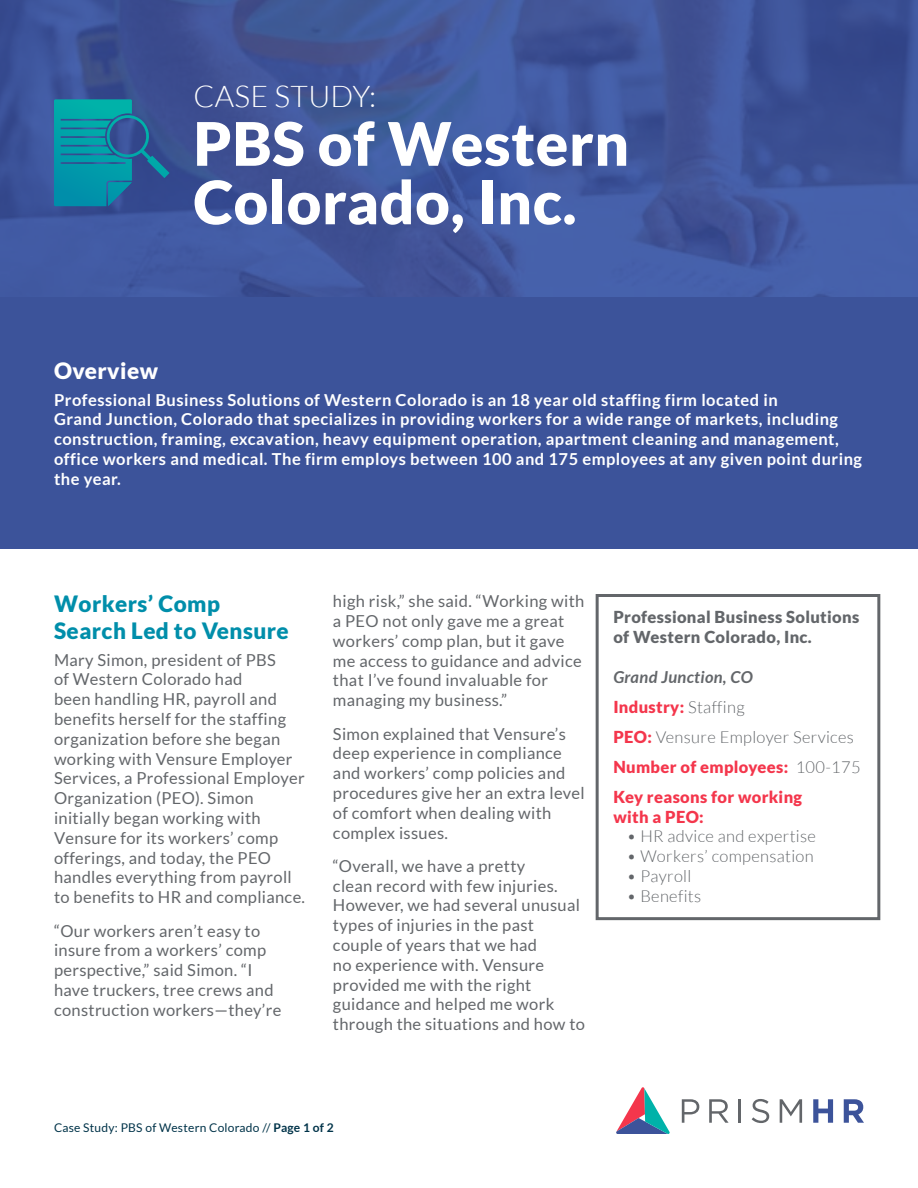
<style>
.page{position:relative;width:918px;height:1188px;background:#fff}
.page>*{position:absolute;margin:0;border:0;box-sizing:border-box;transform-origin:0 0}
.t1{font:900 60px/58.5px "Lato";letter-spacing:.01em;color:#fff}
.t2{font:300 30px "Lato";letter-spacing:.01em;color:#fff}
.t3{font:900 22.5px/27px "Lato";letter-spacing:.02em;color:#008eaa}
.t4{font:900 22.5px "Lato";letter-spacing:.02em;color:#fff}
.t5{font:16.5px/19.8px "Lato";letter-spacing:.02em;color:#63666a}
.t6{font:700 16.5px/19.8px "Lato";letter-spacing:.03em;color:#fff}
.t7{font:900 16.5px/30px "Lato";letter-spacing:.02em;color:#f4364c}
.t8{font:300 16.5px "Lato";letter-spacing:.02em;color:#63666a}
.t9{font:900 16.5px/19.8px "Lato";letter-spacing:.02em;color:#63666a}
.t10{font:12px "Lato";letter-spacing:.02em;color:#003349}
.s1{font-weight:700;font-style:italic;color:#63666a}
.s2{font-weight:300;color:#63666a}
.s3{font-weight:700}
</style>
<div class="page">
<svg style="left:616px;top:1087px;width:54px;height:47px"></svg>
<svg style="left:682px;top:1099px;width:17px;height:24px"></svg>
<svg style="left:709px;top:1099px;width:20px;height:24px"></svg>
<hr style="left:739px;top:1099px;width:2px;height:24px;background:#63666a">
<svg style="left:752px;top:1099px;width:17px;height:24px"></svg>
<svg style="left:780px;top:1099px;width:22px;height:24px"></svg>
<svg style="left:813px;top:1099px;width:20px;height:24px"></svg>
<svg style="left:844px;top:1099px;width:20px;height:24px"></svg>
<img style="left:0;top:0;width:918px;height:298px">
<div style="left:0;top:298px;width:918px;height:251px;background:#3c539a"></div>
<div style="left:596px;top:594px;width:284px;height:326px;border:3px solid #63666a"></div>
<svg style="left:54px;top:99px;width:115px;height:107px;background:#177c9e"></svg>
<h2 class="t2" style="left:194px;top:80px;width:184px">CASE STUDY:</h2>
<h1 class="t1" style="left:194px;top:113px;width:437px">PBS of Western<br>Colorado, Inc.</h1>
<h3 class="t4" style="left:54px;top:358px;width:106px">Overview</h3>
<p class="t6" style="left:54px;top:390px;width:810px">Professional Business Solutions of Western Colorado is an 18 year old staffing firm located in<br>Grand Junction, Colorado that specializes in providing workers for a wide range of markets, including construction, framing, excavation, heavy equipment operation, apartment cleaning and management, office workers and medical. The firm employs between 100 and 175 employees at any given point during the year.</p>
<h3 class="t3" style="left:54px;top:590px;width:236px">Workers’ Comp<br>Search Led to Vensure</h3>
<p class="t5" style="left:54px;top:650px;width:253px">Mary Simon, president of PBS<br>of Western Colorado had<br>been handling HR, payroll and benefits herself for the staffing organization before she began working with Vensure Employer<br>Services, a Professional Employer<br>Organization (PEO). Simon initially began working with<br>Vensure for its workers’ comp offerings, and today, the PEO handles everything from payroll to benefits to HR and compliance.</p>
<p class="t5" style="left:54px;top:921px;width:229px">“Our workers aren’t easy to insure from a workers’ comp perspective,” said Simon. “I have truckers, tree crews and construction workers—they’re</p>
<p class="t5" style="left:333px;top:591px;width:253px">high risk,” she said. “Working with a PEO not only gave me a great workers’ comp plan, but it gave me access to guidance and advice that I’ve found invaluable for managing my business.”</p>
<p class="t5" style="left:333px;top:724px;width:253px">Simon explained that Vensure’s deep experience in compliance and workers’ comp policies and procedures give her an extra level of comfort when dealing with complex issues.</p>
<p class="t5" style="left:333px;top:856px;width:254px">“Overall, we have a pretty<br>clean record with few injuries.<br>However, we had several unusual types of injuries in the past couple of years that we had<br>no experience with. Vensure provided me with the right guidance and helped me work through the situations and how to</p>
<p class="t9" style="left:613px;top:607px;width:247px">Professional Business Solutions of Western Colorado, Inc.</p>
<p class="t7" style="left:613px;top:661px;width:249px"><span class="s1">Grand Junction, CO<br></span>Industry: <span class="s2">Staffing<br></span>PEO: <span class="s2">Vensure Employer Services<br></span>Number of employees: <span class="s2">100-175<br></span>Key reasons for working</p>
<p class="t7" style="left:613px;top:801px;width:92px">with a PEO:</p>
<p class="t8" style="left:627px;top:828px;width:191px">• HR advice and expertise</p>
<p class="t8" style="left:627px;top:848px;width:188px">• Workers’ compensation</p>
<p class="t8" style="left:627px;top:867px;width:66px">• Payroll</p>
<p class="t8" style="left:627px;top:887px;width:76px">• Benefits</p>
<p class="t10" style="left:54px;top:1121px;width:281px">Case Study: PBS of Western Colorado // <span class="s3">Page 1 of 2</span></p>
</div>
